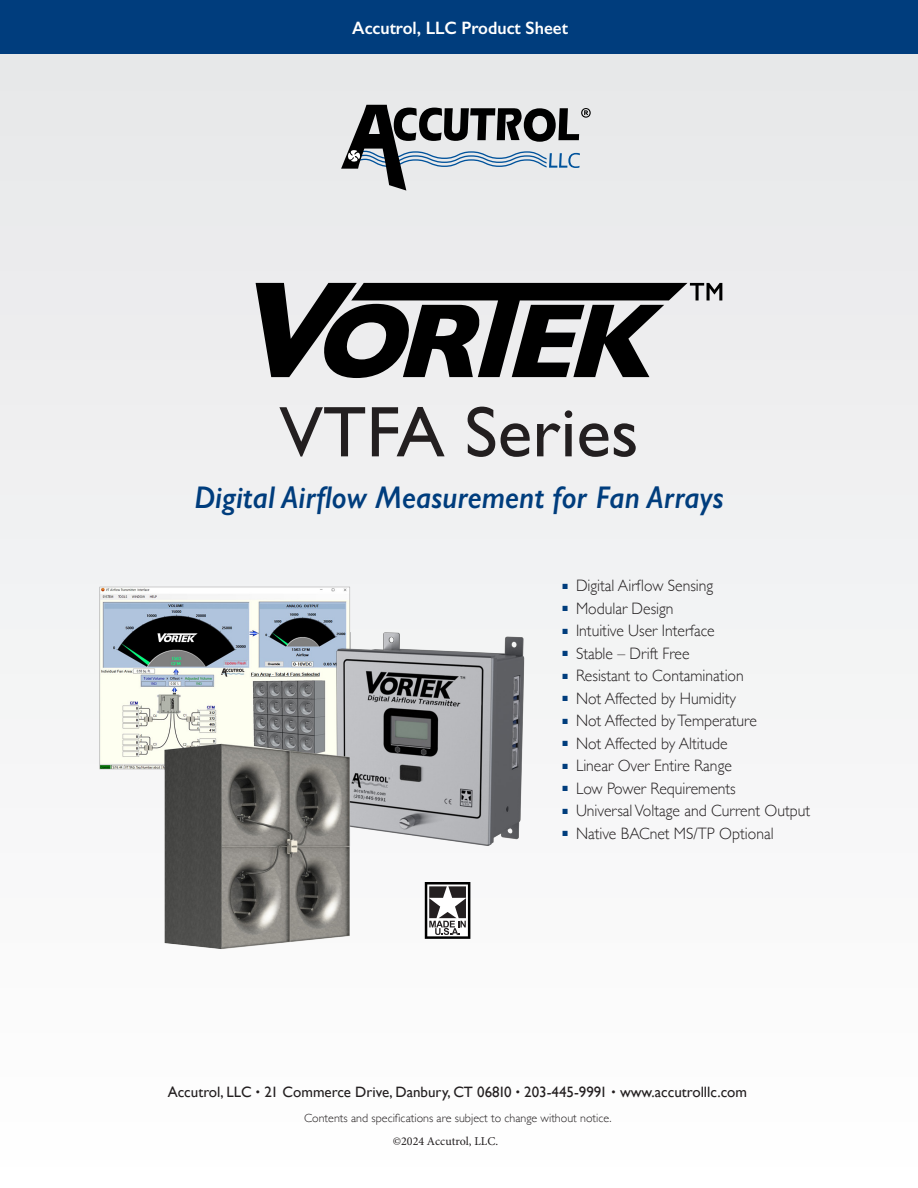
<style>
.page{position:relative;width:918px;height:1188px;background:#fff}
.page>*{position:absolute;margin:0;border:0;box-sizing:border-box;transform-origin:0 0}
.CoverModel{font:72px "Gill Sans";color:#231f20}
.CoverEmphasis{font:italic 600 31.5px "Gill Sans";color:#003d7d;scale:.95 1}
.t1{font:600 18px "Gill Sans";color:#fff;scale:.95 1}
.t2{font:300 16.5px "Gill Sans";color:#231f20;scale:.95 1}
.t3{font:15px "Gill Sans";color:#231f20}
.t4{font:300 12px "Gill Sans";color:#231f20}
.t5{font:12px "Minion Pro";color:#221e1f}
.s1{color:#003d7d}
.s2{font-size:12px}
</style>
<div class="page">
<div style="left:0;top:50px;width:918px;height:1138px;background:linear-gradient(to right,#f1f1f2,#f3f4f4)"></div>
<div style="left:0;top:0;width:918px;height:54px;background:#003d7d"></div>
<svg style="left:341px;top:105px;width:250px;height:86px;background:#a3a7ab"></svg>
<svg style="left:256px;top:283px;width:466px;height:95px;background:#646464"></svg>
<img style="left:54px;top:533px;width:495px;height:473px">
<p class="t1" style="left:352px;top:17px;width:229px">Accutrol, LLC Product Sheet</p>
<p class="CoverModel" style="left:279px;top:390px;width:361px">VTFA Series</p>
<p class="CoverEmphasis" style="left:194px;top:478px;width:559px">Digital Airflow Measurement for Fan Arrays</p>
<p class="t2" style="left:562px;top:573px;width:160px"><span class="s1">■</span> Digital Airflow Sensing</p>
<p class="t2" style="left:562px;top:595px;width:118px"><span class="s1">■</span> Modular Design</p>
<p class="t2" style="left:562px;top:618px;width:162px"><span class="s1">■</span> Intuitive User Interface</p>
<p class="t2" style="left:562px;top:640px;width:135px"><span class="s1">■</span> Stable – Drift Free</p>
<p class="t2" style="left:562px;top:663px;width:192px"><span class="s1">■</span> Resistant to Contamination</p>
<p class="t2" style="left:562px;top:685px;width:184px"><span class="s1">■</span> Not Affected by Humidity</p>
<p class="t2" style="left:562px;top:708px;width:206px"><span class="s1">■</span> Not Affected by Temperature</p>
<p class="t2" style="left:562px;top:730px;width:176px"><span class="s1">■</span> Not Affected by Altitude</p>
<p class="t2" style="left:562px;top:753px;width:180px"><span class="s1">■</span> Linear Over Entire Range</p>
<p class="t2" style="left:562px;top:775px;width:184px"><span class="s1">■</span> Low Power Requirements</p>
<p class="t2" style="left:562px;top:798px;width:262px"><span class="s1">■</span> Universal Voltage and Current Output</p>
<p class="t2" style="left:562px;top:820px;width:224px"><span class="s1">■</span> Native BACnet MS/TP Optional</p>
<p class="t3" style="left:168px;top:1083px;width:581px">Accutrol, LLC <span class="s2">•</span> 21 Commerce Drive, Danbury, CT 06810 <span class="s2">•</span> 203-445-9991 <span class="s2">•</span> www.accutrolllc.com</p>
<p class="t4" style="left:304px;top:1108px;width:309px">Contents and specifications are subject to change without notice.</p>
<p class="t5" style="left:393px;top:1133px;width:107px">©2024 Accutrol, LLC.</p>
</div>
